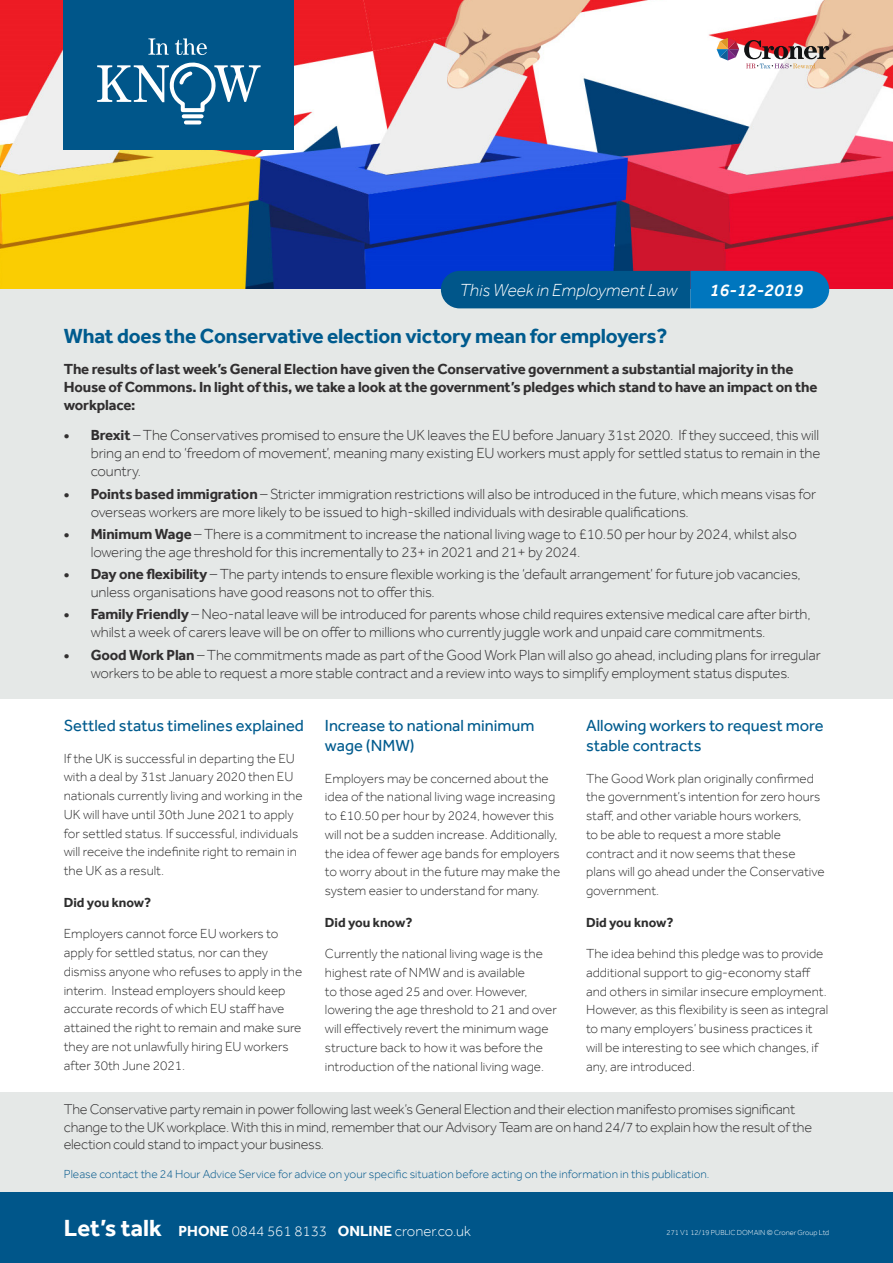
<style>
.page{position:relative;width:893px;height:1263px;background:#fff}
.page>*{position:absolute;margin:0;border:0;box-sizing:border-box;transform-origin:0 0}
.t1{font:700 24px "Effra";color:#fff}
.t2{font:700 21px "Effra";letter-spacing:-.01em;color:#005b8e}
.t3{font:italic 300 18px "Effra";color:#fff}
.t4{font:italic 500 18px "Effra";color:#fff}
.t5{font:16.5px/19.8px "Effra";color:#005b8e}
.t6{font:300 15px/18px "Effra";letter-spacing:-.01em;color:#312f30}
.t7{font:700 15px/18px "Effra";letter-spacing:-.01em;color:#312f30}
.t8{font:300 15px "Effra";color:#fff}
.t9{font:300 14.55px/17.4px "Effra";letter-spacing:-.02em;color:#312f30}
.t10{font:300 13.5px/18.8px "Effra";color:#2e2e2e}
.t11{font:700 13.5px "Effra";color:#2e2e2e}
.t12{font:300 12px "Effra";color:#00568a}
.t13{font:300 7.5px "Effra";color:#fff}
.s1{font-weight:700}
</style>
<div class="page">
<img style="left:0;top:0;width:893px;height:290px">
<div style="left:0;top:290px;width:893px;height:409px;background:#e5e8e7"></div>
<div style="left:0;top:1092px;width:893px;height:101px;background:#e5e8e7"></div>
<div style="left:0;top:1193px;width:893px;height:70px;background:#00568a"></div>
<svg style="left:441px;top:271px;width:388px;height:37px"></svg>
<div style="left:64px;top:0;width:230px;height:149px;background:#00568a"></div>
<svg style="left:148px;top:38px;width:21px;height:17px"></svg>
<svg style="left:175px;top:38px;width:32px;height:17px"></svg>
<svg style="left:97px;top:62px;width:164px;height:62px"></svg>
<svg style="left:717px;top:38px;width:112px;height:30px"></svg>
<p class="t3" style="left:460px;top:279px;width:219px">This Week in Employment Law</p>
<p class="t4" style="left:710px;top:279px;width:95px">16-12-2019</p>
<p class="t2" style="left:64px;top:323px;width:605px">What does the Conservative election victory mean for employers?</p>
<p class="t7" style="left:64px;top:359px;width:755px">The results of last week’s General Election have given the Conservative government a substantial majority in the<br>House of Commons. In light of this, we take a look at the government’s pledges which stand to have an impact on the workplace:</p>
<p class="t6" style="left:91px;top:426px;width:731px;text-align:justify;text-indent:-27px"><span class="s1">• Brexit</span> – The Conservatives promised to ensure the UK leaves the EU before January 31st 2020. If they succeed, this will bring an end to ‘freedom of movement’, meaning many existing EU workers must apply for settled status to remain in the country.</p>
<p class="t6" style="left:91px;top:484px;width:727px;text-indent:-27px"><span class="s1">• Points based immigration</span> – Stricter immigration restrictions will also be introduced in the future, which means visas for overseas workers are more likely to be issued to high-skilled individuals with desirable qualifications.</p>
<p class="t6" style="left:91px;top:525px;width:707px;text-indent:-27px"><span class="s1">• Minimum Wage</span> – There is a commitment to increase the national living wage to £10.50 per hour by 2024, whilst also lowering the age threshold for this incrementally to 23+ in 2021 and 21+ by 2024.</p>
<p class="t6" style="left:91px;top:565px;width:711px;text-indent:-27px"><span class="s1">• Day one flexibility</span> – The party intends to ensure flexible working is the ‘default arrangement’ for future job vacancies, unless organisations have good reasons not to offer this.</p>
<p class="t6" style="left:91px;top:605px;width:721px;text-indent:-27px"><span class="s1">• Family Friendly</span> – Neo-natal leave will be introduced for parents whose child requires extensive medical care after birth, whilst a week of carers leave will be on offer to millions who currently juggle work and unpaid care commitments.</p>
<p class="t6" style="left:64px;top:645px;width:758px;text-align:center"><span class="s1">• Good Work Plan</span> – The commitments made as part of the Good Work Plan will also go ahead, including plans for irregular workers to be able to request a more stable contract and a review into ways to simplify employment status disputes.</p>
<p class="t5" style="left:64px;top:716px;width:242px">Settled status timelines explained</p>
<p class="t10" style="left:64px;top:749px;width:240px">If the UK is successful in departing the EU with a deal by 31st January 2020 then EU nationals currently living and working in the UK will have until 30th June 2021 to apply for settled status. If successful, individuals will receive the indefinite right to remain in the UK as a result.</p>
<p class="t11" style="left:64px;top:894px;width:89px">Did you know?</p>
<p class="t10" style="left:64px;top:924px;width:240px">Employers cannot force EU workers to apply for settled status, nor can they dismiss anyone who refuses to apply in the interim. Instead employers should keep accurate records of which EU staff have attained the right to remain and make sure they are not unlawfully hiring EU workers after 30th June 2021.</p>
<p class="t5" style="left:325px;top:716px;width:211px">Increase to national minimum wage (NMW)</p>
<p class="t10" style="left:325px;top:768px;width:237px">Employers may be concerned about the idea of the national living wage increasing to £10.50 per hour by 2024, however this will not be a sudden increase. Additionally, the idea of fewer age bands for employers to worry about in the future may make the system easier to understand for many.</p>
<p class="t11" style="left:325px;top:914px;width:89px">Did you know?</p>
<p class="t10" style="left:325px;top:944px;width:234px">Currently the national living wage is the highest rate of NMW and is available<br>to those aged 25 and over. However, lowering the age threshold to 21 and over will effectively revert the minimum wage structure back to how it was before the introduction of the national living wage.</p>
<p class="t5" style="left:586px;top:716px;width:239px">Allowing workers to request more stable contracts</p>
<p class="t10" style="left:586px;top:768px;width:240px">The Good Work plan originally confirmed the government’s intention for zero hours staff, and other variable hours workers,<br>to be able to request a more stable contract and it now seems that these plans will go ahead under the Conservative government.</p>
<p class="t11" style="left:586px;top:914px;width:89px">Did you know?</p>
<p class="t10" style="left:586px;top:944px;width:244px">The idea behind this pledge was to provide additional support to gig-economy staff and others in similar insecure employment.<br>However, as this flexibility is seen as integral to many employers’ business practices it will be interesting to see which changes, if any, are introduced.</p>
<p class="t9" style="left:64px;top:1100px;width:750px">The Conservative party remain in power following last week’s General Election and their election manifesto promises significant change to the UK workplace. With this in mind, remember that our Advisory Team are on hand 24/7 to explain how the result of the election could stand to impact your business.</p>
<p class="t12" style="left:64px;top:1167px;width:647px">Please contact the 24 Hour Advice Service for advice on your specific situation before acting on the information in this publication.</p>
<p class="t1" style="left:64px;top:1213px;width:100px">Let’s talk</p>
<p class="t8" style="left:179px;top:1222px;width:294px"><span class="s1">PHONE</span> 0844 561 8133 <span class="s1">ONLINE</span> croner.co.uk</p>
<p class="t13" style="left:667px;top:1228px;width:164px">271 V1 12/19 PUBLIC DOMAIN © Croner Group Ltd</p>
</div>
